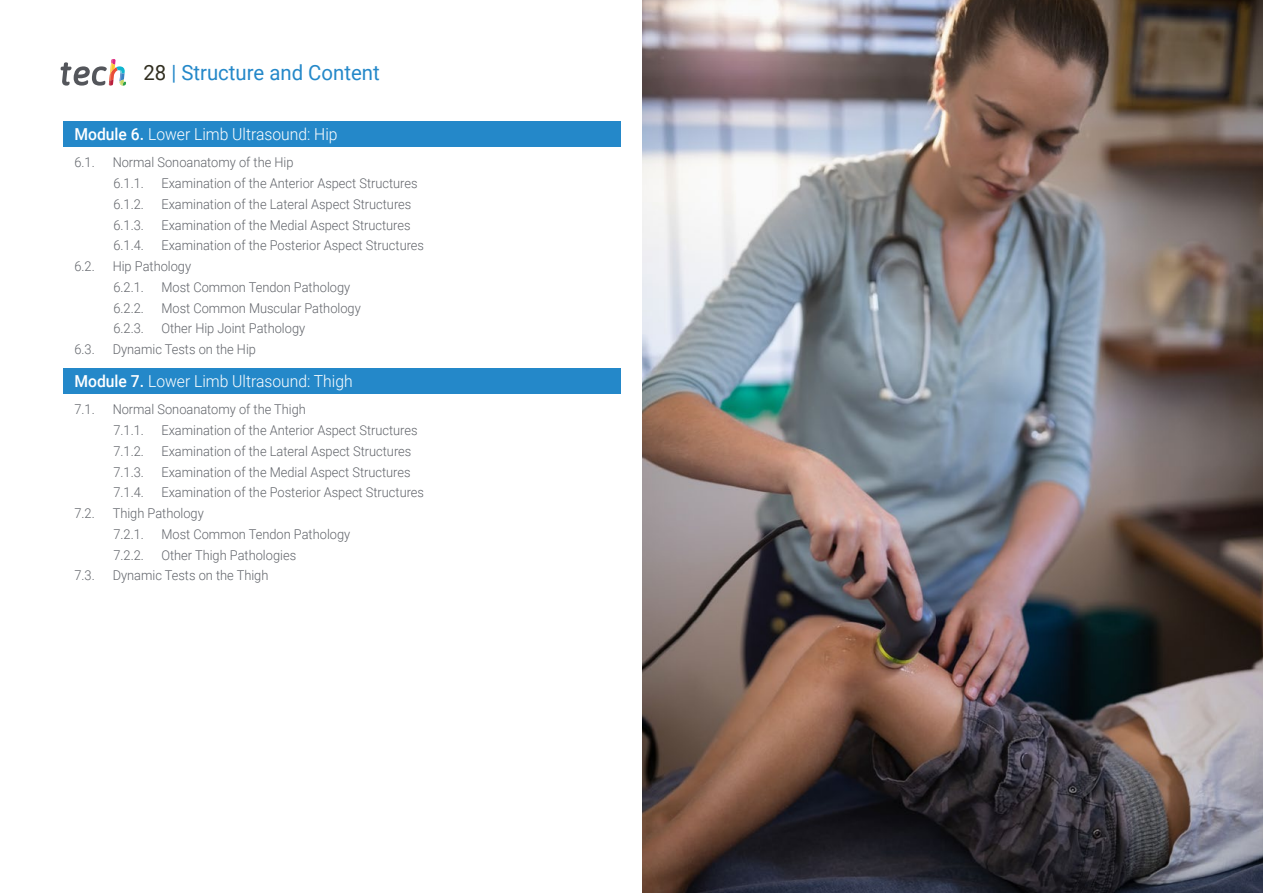
<style>
.page{position:relative;width:1263px;height:893px;background:#fff}
.page>*{position:absolute;margin:0;border:0;box-sizing:border-box;transform-origin:0 0}
.t1{font:21px "Roboto";color:#2488c9}
.t2{font:300 16.5px "Roboto";color:#fff;scale:.95 1}
.t3{font:300 13.5px/20.7px "Roboto";color:#61646a;scale:.95 1}
.s1{color:#312e20}
.s2{font-weight:500}
</style>
<div class="page">
<div style="left:63px;top:122px;width:558px;height:25px;background:#2488c9"></div>
<div style="left:63px;top:369px;width:558px;height:25px;background:#2488c9"></div>
<img style="left:642px;top:0;width:621px;height:893px">
<svg style="left:61px;top:59px;width:65px;height:27px"></svg>
<h1 class="t1" style="left:144px;top:57px;width:238px"><span class="s1">28</span> | Structure and Content</h1>
<p class="t2" style="left:74px;top:123px;width:278px"><span class="s2">Module 6.</span> Lower Limb Ultrasound: Hip</p>
<p class="t3" style="left:74px;top:152px;width:23px">6.1.</p>
<p class="t3" style="left:113px;top:152px;width:192px">Normal Sonoanatomy of the Hip<br>6.1.1.</p>
<p class="t3" style="left:161px;top:173px;width:271px">Examination of the Anterior Aspect Structures</p>
<p class="t3" style="left:113px;top:193px;width:34px">6.1.2.</p>
<p class="t3" style="left:161px;top:193px;width:265px">Examination of the Lateral Aspect Structures</p>
<p class="t3" style="left:113px;top:214px;width:34px">6.1.3.</p>
<p class="t3" style="left:161px;top:214px;width:264px">Examination of the Medial Aspect Structures</p>
<p class="t3" style="left:113px;top:235px;width:34px">6.1.4.</p>
<p class="t3" style="left:161px;top:235px;width:278px">Examination of the Posterior Aspect Structures</p>
<p class="t3" style="left:74px;top:256px;width:23px">6.2.</p>
<p class="t3" style="left:113px;top:256px;width:84px">Hip Pathology<br>6.2.1.</p>
<p class="t3" style="left:161px;top:276px;width:200px">Most Common Tendon Pathology</p>
<p class="t3" style="left:113px;top:297px;width:34px">6.2.2.</p>
<p class="t3" style="left:161px;top:297px;width:211px">Most Common Muscular Pathology</p>
<p class="t3" style="left:113px;top:318px;width:34px">6.2.3.</p>
<p class="t3" style="left:161px;top:318px;width:153px">Other Hip Joint Pathology</p>
<p class="t3" style="left:74px;top:339px;width:23px">6.3.</p>
<p class="t3" style="left:113px;top:339px;width:152px">Dynamic Tests on the Hip</p>
<p class="t2" style="left:74px;top:370px;width:294px"><span class="s2">Module 7.</span> Lower Limb Ultrasound: Thigh</p>
<p class="t3" style="left:74px;top:399px;width:23px">7.1.</p>
<p class="t3" style="left:113px;top:399px;width:205px">Normal Sonoanatomy of the Thigh<br>7.1.1.</p>
<p class="t3" style="left:161px;top:420px;width:271px">Examination of the Anterior Aspect Structures</p>
<p class="t3" style="left:113px;top:440px;width:34px">7.1.2.</p>
<p class="t3" style="left:161px;top:440px;width:265px">Examination of the Lateral Aspect Structures</p>
<p class="t3" style="left:113px;top:461px;width:34px">7.1.3.</p>
<p class="t3" style="left:161px;top:461px;width:264px">Examination of the Medial Aspect Structures</p>
<p class="t3" style="left:113px;top:482px;width:34px">7.1.4.</p>
<p class="t3" style="left:161px;top:482px;width:278px">Examination of the Posterior Aspect Structures</p>
<p class="t3" style="left:74px;top:503px;width:23px">7.2.</p>
<p class="t3" style="left:113px;top:503px;width:97px">Thigh Pathology<br>7.2.1.</p>
<p class="t3" style="left:161px;top:523px;width:200px">Most Common Tendon Pathology</p>
<p class="t3" style="left:113px;top:544px;width:34px">7.2.2.</p>
<p class="t3" style="left:161px;top:544px;width:143px">Other Thigh Pathologies</p>
<p class="t3" style="left:74px;top:565px;width:23px">7.3.</p>
<p class="t3" style="left:113px;top:565px;width:165px">Dynamic Tests on the Thigh</p>
</div>
